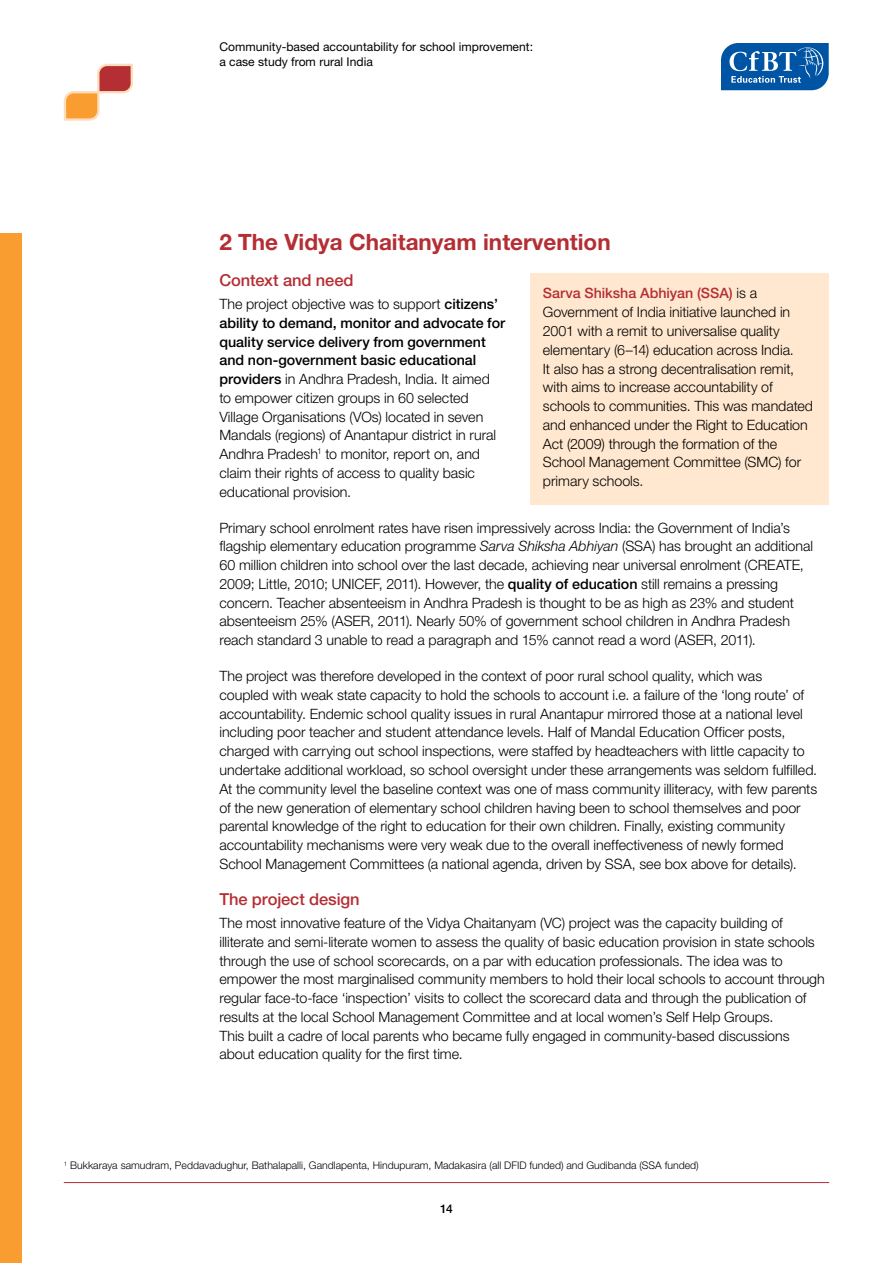
<style>
.page{position:relative;width:893px;height:1263px;background:#fff}
.page>*{position:absolute;margin:0;border:0;box-sizing:border-box;transform-origin:0 0}
.t1{font:700 22.5px "Helvetica Neue LT Std";color:#b42e34}
.t2{font:500 16.5px "Helvetica Neue LT Std";letter-spacing:-.005em;color:#b42e34}
.t3{font:300 14.25px/18.8px "Helvetica Neue LT Std";color:#000}
.t4{font:12.15px/15.1px "Helvetica Neue LT Std";color:#000}
.t5{font:500 12px "Helvetica Neue LT Std";color:#000}
.t6{font:300 10.5px "Helvetica Neue LT Std";color:#000}
.s1{font-weight:500}
.s2{font-style:italic}
.s3{font-weight:500;color:#b42e34}
</style>
<div class="page">
<svg style="left:63px;top:63px;width:70px;height:58px"></svg>
<div style="left:0;top:234px;width:21px;height:1029px;background:#f99d31"></div>
<svg style="left:721px;top:43px;width:108px;height:47px;background:#2c71b3"></svg>
<hr style="left:64px;top:1182px;width:765px;height:1px;background:#b42e34">
<div style="left:531px;top:273px;width:298px;height:231px;background:#ffe8cf"></div>
<p class="t4" style="left:219px;top:39px;width:315px">Community-based accountability for school improvement: a case study from rural India</p>
<h1 class="t1" style="left:219px;top:228px;width:393px">2 The Vidya Chaitanyam intervention</h1>
<p class="t2" style="left:219px;top:270px;width:136px">Context and need</p>
<p class="t3" style="left:219px;top:294px;width:287px">The project objective was to support <span class="s1">citizens’ ability to demand, monitor and advocate for quality service delivery from government and non-government basic educational providers</span> in Andhra Pradesh, India. It aimed to empower citizen groups in 60 selected Village Organisations (VOs) located in seven Mandals (regions) of Anantapur district in rural Andhra Pradesh<sup>1</sup> to monitor, report on, and claim their rights of access to quality basic educational provision.</p>
<p class="t3" style="left:219px;top:518px;width:595px">Primary school enrolment rates have risen impressively across India: the Government of India’s flagship elementary education programme <span class="s2">Sarva Shiksha Abhiyan</span> (SSA) has brought an additional 60 million children into school over the last decade, achieving near universal enrolment (CREATE, 2009; Little, 2010; UNICEF, 2011). However, the <span class="s1">quality of education</span> still remains a pressing concern. Teacher absenteeism in Andhra Pradesh is thought to be as high as 23% and student absenteeism 25% (ASER, 2011). Nearly 50% of government school children in Andhra Pradesh reach standard 3 unable to read a paragraph and 15% cannot read a word (ASER, 2011).</p>
<p class="t3" style="left:219px;top:666px;width:599px">The project was therefore developed in the context of poor rural school quality, which was<br>coupled with weak state capacity to hold the schools to account i.e. a failure of the ‘long route’ of accountability. Endemic school quality issues in rural Anantapur mirrored those at a national level including poor teacher and student attendance levels. Half of Mandal Education Officer posts, charged with carrying out school inspections, were staffed by headteachers with little capacity to undertake additional workload, so school oversight under these arrangements was seldom fulfilled.<br>At the community level the baseline context was one of mass community illiteracy, with few parents of the new generation of elementary school children having been to school themselves and poor parental knowledge of the right to education for their own children. Finally, existing community accountability mechanisms were very weak due to the overall ineffectiveness of newly formed School Management Committees (a national agenda, driven by SSA, see box above for details).</p>
<p class="t2" style="left:219px;top:889px;width:142px">The project design</p>
<p class="t3" style="left:219px;top:913px;width:607px">The most innovative feature of the Vidya Chaitanyam (VC) project was the capacity building of illiterate and semi-literate women to assess the quality of basic education provision in state schools through the use of school scorecards, on a par with education professionals. The idea was to empower the most marginalised community members to hold their local schools to account through regular face-to-face ‘inspection’ visits to collect the scorecard data and through the publication of results at the local School Management Committee and at local women’s Self Help Groups.<br>This built a cadre of local parents who became fully engaged in community-based discussions about education quality for the first time.</p>
<p class="t3" style="left:543px;top:284px;width:272px"><span class="s3">Sarva Shiksha Abhiyan (SSA)</span> is a Government of India initiative launched in 2001 with a remit to universalise quality elementary (6–14) education across India.<br>It also has a strong decentralisation remit, with aims to increase accountability of schools to communities. This was mandated and enhanced under the Right to Education Act (2009) through the formation of the School Management Committee (SMC) for primary schools.</p>
<p class="t6" style="left:64px;top:1159px;width:636px"><sup>1</sup> Bukkaraya samudram, Peddavadughur, Bathalapalli, Gandlapenta, Hindupuram, Madakasira (all DFID funded) and Gudibanda (SSA funded)</p>
<p class="t5" style="left:440px;top:1202px;width:14px">14</p>
</div>
